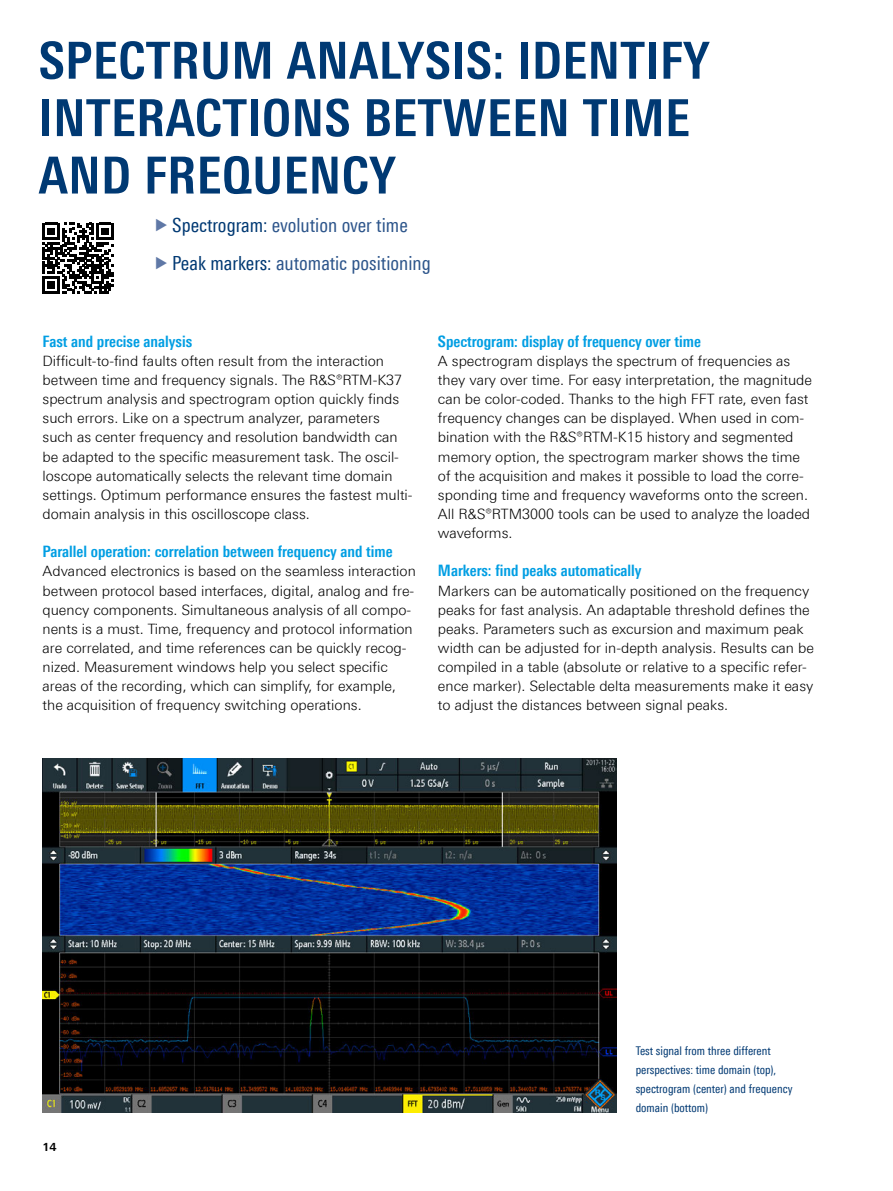
<style>
.page{position:relative;width:893px;height:1191px;background:#fff}
.page>*{position:absolute;margin:0;border:0;box-sizing:border-box;transform-origin:0 0}
.Seiten_Headline_34Pt_blau_IVZ{font:700 condensed 51px/57.4px "Linotype Universfor RS";letter-spacing:.01em;color:#003973}
.t1{font:condensed 19.5px "Linotype Universfor RS";color:#2d558b}
.Absatzfett_cyan{font:700 condensed 15.75px "Linotype Universfor RS";color:#009ee3}
.Haupttext_ohne_Abstand{font:300 14.25px/19.2px "Linotype Universfor RS";color:#000}
.t2{font:12px/19.2px "Linotype Univers 420 Cn";color:#003973}
.t3{font:700 11.25px "Linotype Universfor RS";color:#000}
.s1{font-weight:300;font-stretch:normal;font-size:15.6px;color:#5f78a6}
.s2{color:#003973}
</style>
<div class="page">
<img style="left:43px;top:758px;width:574px;height:354px">
<svg style="left:43px;top:223px;width:71px;height:70px"></svg>
<p class="Seiten_Headline_34Pt_blau_IVZ" style="left:39px;top:31px;width:672px">SPECTRUM ANALYSIS: IDENTIFY<br>INTERACTIONS BETWEEN TIME<br>AND FREQUENCY</p>
<p class="t1" style="left:155px;top:213px;width:254px"><span class="s1">▶</span> <span class="s2">Spectrogram:</span> evolution over time</p>
<p class="t1" style="left:155px;top:252px;width:277px"><span class="s1">▶</span> <span class="s2">Peak markers:</span> automatic positioning</p>
<p class="Absatzfett_cyan" style="left:43px;top:332px;width:151px">Fast and precise analysis</p>
<p class="Haupttext_ohne_Abstand" style="left:43px;top:351px;width:372px">Difficult-to-find faults often result from the interaction between time and frequency signals. The R&amp;S®RTM-K37 spectrum analysis and spectrogram option quickly finds such errors. Like on a spectrum analyzer, parameters such as center frequency and resolution bandwidth can be adapted to the specific measurement task. The oscil&shy;loscope automatically selects the relevant time domain settings. Optimum performance ensures the fastest multi&shy;domain analysis in this oscilloscope class.</p>
<p class="Absatzfett_cyan" style="left:43px;top:542px;width:352px">Parallel operation: correlation between frequency and time</p>
<p class="Haupttext_ohne_Abstand" style="left:43px;top:561px;width:375px">Advanced electronics is based on the seamless -interaction between protocol based interfaces, digital, analog and fre&shy;quency components. Simultaneous analysis of all compo&shy;nents is a must. Time, frequency and protocol information are correlated, and time references can be quickly recog&shy;nized. Measurement windows help you select specific -areas of the recording, which can simplify, for example, the acquisition of frequency switching operations.</p>
<p class="Absatzfett_cyan" style="left:438px;top:332px;width:265px">Spectrogram: display of frequency over time</p>
<p class="Haupttext_ohne_Abstand" style="left:438px;top:351px;width:376px">A spectrogram displays the spectrum of frequencies as they vary over time. For easy interpretation, the magnitude can be color-coded. Thanks to the high FFT rate, even fast frequency changes can be displayed. When used in com&shy;bination with the R&amp;S®RTM-K15 history and segmented memory option, the spectrogram marker shows the time of the acquisition and makes it possible to load the corre&shy;sponding time and frequency waveforms onto the screen.<br>All R&amp;S®RTM3000 tools can be used to analyze the loaded waveforms.</p>
<p class="Absatzfett_cyan" style="left:438px;top:561px;width:205px">Markers: find peaks automatically</p>
<p class="Haupttext_ohne_Abstand" style="left:438px;top:580px;width:377px">Markers can be automatically positioned on the frequency peaks for fast analysis. An adaptable threshold defines the peaks. Parameters such as excursion and maximum peak width can be adjusted for in-depth analysis. Results can be compiled in a table (absolute or relative to a specific refer&shy;ence marker). Selectable delta measurements make it easy to adjust the distances between signal peaks.</p>
<p class="t3" style="left:43px;top:1139px;width:16px">14</p>
<p class="t2" style="left:636px;top:1041px;width:158px">Test signal from three different perspectives: time domain (top), spectrogram (center) and frequency domain (bottom)</p>
</div>
